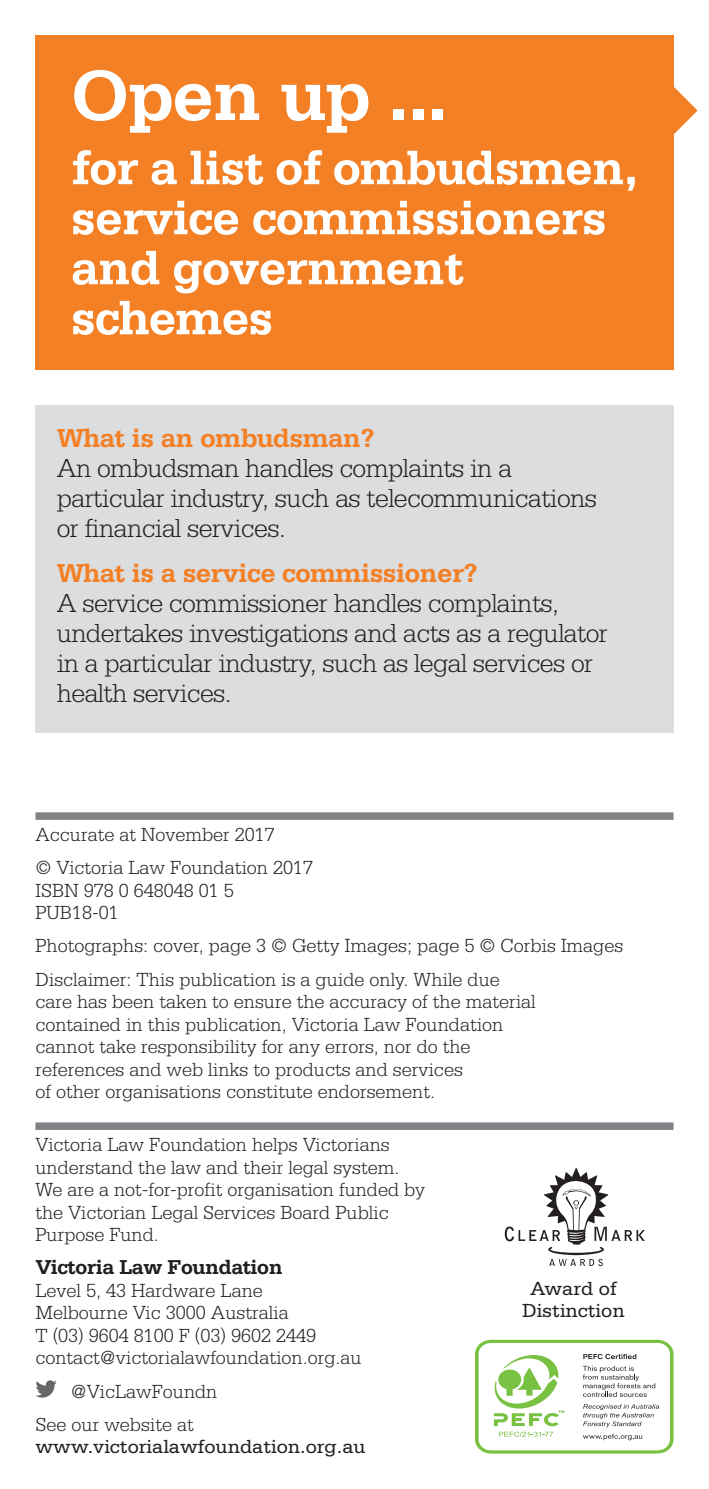
<style>
.page{position:relative;width:709px;height:1489px;background:#fff}
.page>*{position:absolute;margin:0;border:0;box-sizing:border-box;transform-origin:0 0}
.t1{font:700 75px "Serifa";letter-spacing:-.02em;color:#fff}
.t2{font:700 50px/50px "Serifa";letter-spacing:-.02em;color:#fff}
.t3{font:300 27.5px/30px "Serifa";letter-spacing:-.02em;color:#231f20}
.t4{font:700 27.5px "Serifa";letter-spacing:-.02em;color:#f48026}
.t5{font:700 21.25px "Serifa";letter-spacing:-.02em;color:#231f20}
.t6{font:300 20px/22.5px "Serifa";color:#231f20}
.t7{font:20px/22.5px "Serifa";color:#231f20;text-align:center}
</style>
<div class="page">
<div style="left:35px;top:405px;width:638px;height:327px;background:#dcdddf"></div>
<div style="left:35px;top:1122px;width:638px;height:7px;background:#808285"></div>
<svg style="left:35px;top:1380px;width:22px;height:17px"></svg>
<div style="left:475px;top:1339px;width:198px;height:114px;border:3px solid #79c142;border-radius:13px"></div>
<svg style="left:583px;top:1353px;width:53px;height:5px"></svg>
<svg style="left:583px;top:1365px;width:72px;height:31px"></svg>
<svg style="left:583px;top:1404px;width:76px;height:23px"></svg>
<svg style="left:583px;top:1433px;width:59px;height:7px"></svg>
<svg style="left:493px;top:1355px;width:71px;height:81px"></svg>
<div style="left:35px;top:812px;width:638px;height:7px;background:#808285"></div>
<svg style="left:505px;top:1167px;width:139px;height:98px"></svg>
<div style="left:35px;top:35px;width:638px;height:335px;background:#f48026"></div>
<svg style="left:597px;top:60px;width:100px;height:101px"></svg>
<h1 class="t1" style="left:71px;top:51px;width:378px">Open up ...</h1>
<h2 class="t2" style="left:71px;top:142px;width:568px">for a list of ombudsmen, service commissioners and government schemes</h2>
<h3 class="t4" style="left:57px;top:422px;width:319px">What is an ombudsman?</h3>
<h3 class="t3" style="left:57px;top:453px;width:542px">An ombudsman handles complaints in a particular industry, such as telecommunications or financial services.</h3>
<h3 class="t4" style="left:57px;top:557px;width:422px">What is a service commissioner?</h3>
<h3 class="t3" style="left:57px;top:588px;width:553px">A service commissioner handles complaints, undertakes investigations and acts as a regulator in a particular industry, such as legal services or health services.</h3>
<p class="t6" style="left:35px;top:818px;width:279px;line-height:33.2px">Accurate at November 2017<br>© Victoria Law Foundation 2017</p>
<p class="t6" style="left:35px;top:879px;width:200px">ISBN 978 0 648048 01 5<br>PUB18-01</p>
<p class="t6" style="left:35px;top:929px;width:589px;line-height:33.2px">Photographs: cover, page 3 © Getty Images; page 5 © Corbis Images<br>Disclaimer: This publication is a guide only. While due</p>
<p class="t6" style="left:35px;top:990px;width:502px">care has been taken to ensure the accuracy of the material contained in this publication, Victoria Law Foundation cannot take responsibility for any errors, nor do the references and web links to products and services<br>of other organisations constitute endorsement.</p>
<p class="t6" style="left:35px;top:1133px;width:391px">Victoria Law Foundation helps Victorians understand the law and their legal system.<br>We are a not-for-profit organisation funded by the Victorian Legal Services Board Public Purpose Fund.</p>
<p class="t5" style="left:35px;top:1254px;width:249px">Victoria Law Foundation</p>
<p class="t6" style="left:35px;top:1279px;width:328px">Level 5, 43 Hardware Lane<br>Melbourne Vic 3000 Australia<br>T (03) 9604 8100 F (03) 9602 2449 contact@victorialawfoundation.org.au</p>
<p class="t6" style="left:35px;top:1374px;width:183px;line-height:33.2px;text-indent:35px">@VicLawFoundn<br>See our website at</p>
<p class="t7" style="left:35px;top:1435px;width:332px">www.victorialawfoundation.org.au</p>
<p class="t7" style="left:522px;top:1277px;width:104px">Award of<br>Distinction</p>
</div>
